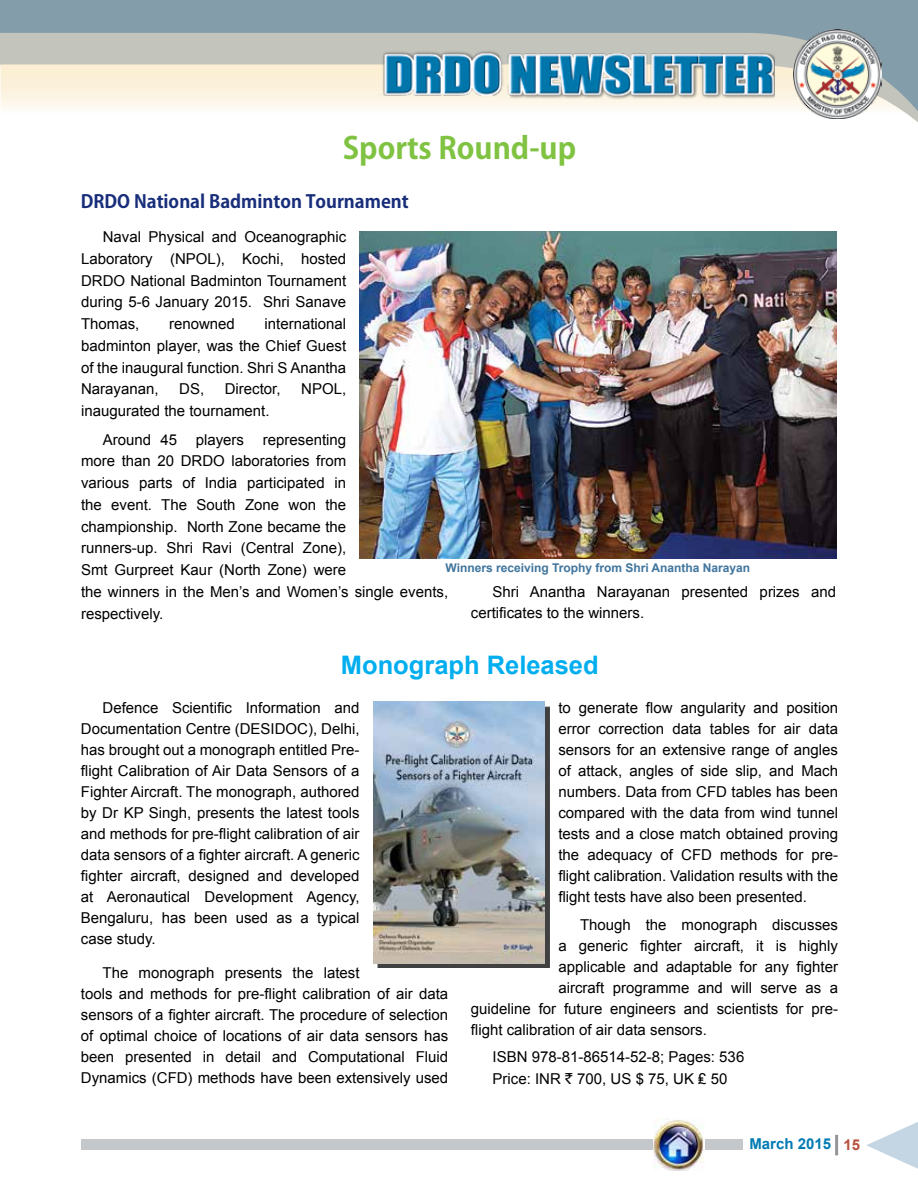
<style>
.page{position:relative;width:918px;height:1188px;background:#fff}
.page>*{position:absolute;margin:0;border:0;box-sizing:border-box;transform-origin:0 0}
.t1{font:700 30px "Koz Go Pro";color:#80c342}
.t2{font:700 25.5px "Arial";color:#00aeef}
.t3{font:700 18px "Koz Go Pro";color:#182e7a}
.t4{font:15px/21px "Arial";color:#000}
.t5{font:700 15px "Arial";color:#007bb3}
.t6{font:700 12px "Arial";color:#40759d}
.s1{font-family:"Rupee Foradian"}
.s2{color:#b7513f}
</style>
<div class="page">
<hr style="left:835px;top:1135px;width:3px;height:20px;background:#939598">
<div style="left:81px;top:1139px;width:661px;height:11px;background:#c4c8cb"></div>
<svg style="left:866px;top:1122px;width:52px;height:47px"></svg>
<svg style="left:1px;top:0;width:917px;height:122px"></svg>
<svg style="left:0;top:0;width:1px;height:95px"></svg>
<img style="left:379px;top:50px;width:396px;height:49px">
<img style="left:793px;top:29px;width:89px;height:89px">
<img style="left:653px;top:1120px;width:52px;height:51px">
<img style="left:360px;top:231px;width:476px;height:328px">
<div style="left:378px;top:707px;width:172px;height:261px;background:#000;opacity:.75"></div>
<img style="left:373px;top:702px;width:172px;height:261px">
<h1 class="t1" style="left:343px;top:128px;width:235px">Sports Round-up</h1>
<p class="t3" style="left:81px;top:189px;width:330px">DRDO National Badminton Tournament</p>
<p class="t4" style="left:81px;top:226px;width:267px;line-height:21.8px;text-align:justify;text-indent:22px">Naval Physical and Oceanographic Laboratory (NPOL), Kochi, hosted DRDO National Badminton Tournament during 5-6 January 2015. Shri Sanave Thomas,</p>
<p class="t4" style="left:81px;top:313px;width:267px;line-height:21.8px;text-align:justify;text-indent:183px">international badminton player, was the Chief Guest of the inaugural function. Shri S Anantha Narayanan,</p>
<p class="t4" style="left:169px;top:314px;width:67px">renowned</p>
<p class="t4" style="left:179px;top:379px;width:27px">DS,</p>
<p class="t4" style="left:225px;top:379px;width:57px">Director,</p>
<p class="t4" style="left:301px;top:379px;width:47px">NPOL,</p>
<p class="t4" style="left:103px;top:397px;width:245px;line-height:28.5px;text-indent:-22px">inaugurated the tournament.<br>Around 45 players representing</p>
<p class="t4" style="left:81px;top:450px;width:369px;line-height:21.8px">more than 20 DRDO laboratories from<br>various parts of India participated in<br>the event. The South Zone won the<br>championship. North Zone became the<br>runners-up. Shri Ravi (Central Zone),<br>Smt Gurpreet Kaur (North Zone) were<br>the winners in the Men’s and Women’s single events, respectively.</p>
<p class="t6" style="left:445px;top:560px;width:306px">Winners receiving Trophy from Shri Anantha Narayan</p>
<p class="t4" style="left:471px;top:582px;width:367px;text-indent:22px">Shri Anantha Narayanan presented prizes and certificates to the winners.</p>
<h2 class="t2" style="left:341px;top:648px;width:259px">Monograph Released</h2>
<p class="t4" style="left:81px;top:697px;width:280px;text-align:justify;text-indent:22px">Defence Scientific Information and Documentation Centre (DESIDOC), Delhi, has brought out a monograph entitled Pre&shy;flight Calibration of Air Data Sensors of a Fighter Aircraft. The monograph, authored by Dr KP Singh, presents the latest tools and methods for pre-flight calibration of air data sensors of a fighter aircraft. A generic fighter aircraft, designed and developed at Aeronautical Development Agency, Bengaluru, has been used as a typical case study.</p>
<p class="t4" style="left:81px;top:963px;width:369px;text-indent:22px">The monograph presents the latest<br>tools and methods for pre-flight calibration of air data sensors of a fighter aircraft. The procedure of selection of optimal choice of locations of air data sensors has been presented in detail and Computational Fluid Dynamics (CFD) methods have been extensively used</p>
<p class="t4" style="left:558px;top:697px;width:281px;text-align:justify">to generate flow angularity and position error correction data tables for air data sensors for an extensive range of angles of attack, angles of side slip, and Mach numbers. Data from CFD tables has been compared with the data from wind tunnel tests and a close match obtained proving the adequacy of CFD methods for pre&shy;flight calibration. Validation results with the flight tests have also been presented.</p>
<p class="t4" style="left:580px;top:914px;width:260px">Though the monograph discusses</p>
<p class="t4" style="left:558px;top:935px;width:281px">a generic fighter aircraft, it is highly</p>
<p class="t4" style="left:558px;top:956px;width:281px">applicable and adaptable for any fighter</p>
<p class="t4" style="left:558px;top:977px;width:281px">aircraft programme and will serve as a</p>
<p class="t4" style="left:471px;top:998px;width:369px">guideline for future engineers and scientists for pre-</p>
<p class="t4" style="left:471px;top:1019px;width:237px">flight calibration of air data sensors.</p>
<p class="t4" style="left:493px;top:1046px;width:253px;line-height:21.8px">ISBN 978-81-86514-52-8; Pages: 536<br>Price: INR <span class="s1">`</span> 700, US $ 75, UK ₤ 50</p>
<p class="t5" style="left:749px;top:1134px;width:112px">March 2015 <span class="s2">15</span></p>
</div>
